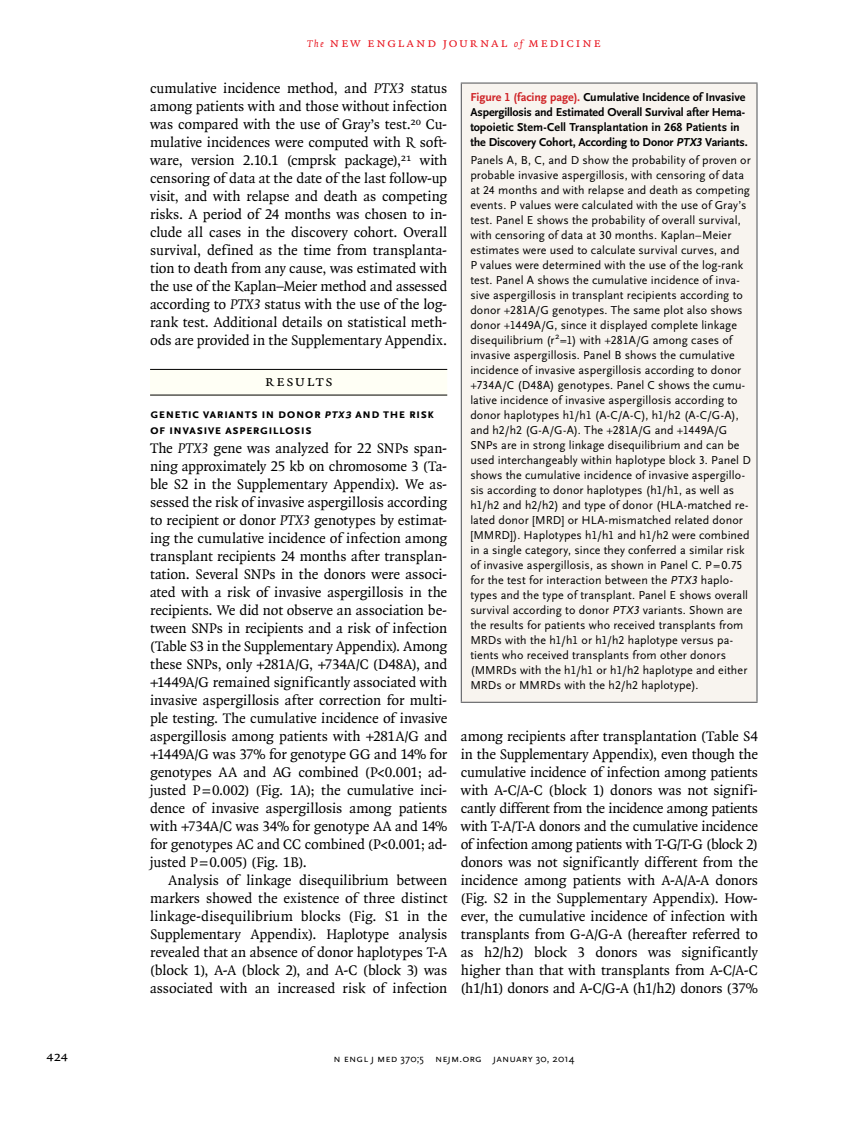
<style>
.page{position:relative;width:851px;height:1134px;background:#fff}
.page>*{position:absolute;margin:0;border:0;box-sizing:border-box;transform-origin:0 0}
.t1{font:15.75px "OTNEJM Quadraat Small Cap";letter-spacing:.09em;color:#000}
.t2{font:15px/18px "OTNEJM Quadraat";letter-spacing:-.005em;color:#000;text-align:justify}
.t3{font:14.25px "OTNEJM Quadraat Cap";color:#000}
.t4{font:700 13.5px/15.8px "OTNEJM Scala Sans Small LF Cap";letter-spacing:.02em;color:#000}
.t5{font:13.5px "OTNEJM Quadraat Cap";letter-spacing:.11em;color:#e81620}
.t6{font:12px/15px "OTNEJM Scala Sans LF";letter-spacing:.01em;color:#000}
.t7{font:700 12px/15px "OTNEJM Scala Sans LF";letter-spacing:-.01em;color:#000}
.t8{font:10.8px "OTNEJM Scala Sans LF Cap";letter-spacing:.01em;color:#000}
.s1{font-family:"OTNEJM Quadraat";font-style:italic;font-size:10.5px}
.s2{font-style:italic}
.s3{color:#cf2226}
.s4{font-family:"OTNEJM Scala Sans OSF"}
</style>
<div class="page">
<div style="left:150px;top:369px;width:297px;height:27px;background:#fffff5"></div>
<hr style="left:150px;top:369px;width:297px;height:1px;background:#000">
<hr style="left:150px;top:395px;width:297px;height:1px;background:#000">
<div style="left:461px;top:83px;width:296px;height:619px;background:#f8f4ef"></div>
<hr style="left:460px;top:82px;width:297px;height:2px;background:#606265">
<hr style="left:460px;top:84px;width:2px;height:618px;background:#606265">
<hr style="left:756px;top:84px;width:1px;height:618px;background:#606265">
<hr style="left:460px;top:702px;width:297px;height:1px;background:#606265">
<p class="t5" style="left:307px;top:35px;width:295px"><span class="s1">The</span> new england journal <span class="s1">of</span> medicine</p>
<p class="t2" style="left:150px;top:79px;width:299px">cumulative incidence method, and <span class="s2">PTX3</span> status among patients with and those without infection was compared with the use of Gray’s test.<sup>20</sup> Cu&shy;mulative incidences were computed with R soft&shy;ware, version 2.10.1 (cmprsk package),<sup>21</sup> with censoring of data at the date of the last follow-up visit, and with relapse and death as competing risks. A period of 24 months was chosen to in&shy;clude all cases in the discovery cohort. Overall survival, defined as the time from transplanta&shy;tion to death from any cause, was estimated with the use of the Kaplan–Meier method and assessed according to <span class="s2">PTX3</span> status with the use of the log&shy;rank test. Additional details on statistical meth&shy;ods are provided in the Supplementary Appendix.</p>
<p class="t1" style="left:265px;top:371px;width:69px">Results</p>
<p class="t4" style="left:150px;top:406px;width:286px">Genetic Variants in Donor <span class="s2">PTX3</span> and the Risk of Invasive Aspergillosis</p>
<p class="t2" style="left:150px;top:439px;width:299px">The <span class="s2">PTX3</span> gene was analyzed for 22 SNPs span&shy;ning approximately 25 kb on chromosome 3 (Ta&shy;ble S2 in the Supplementary Appendix). We as&shy;sessed the risk of invasive aspergillosis according to recipient or donor <span class="s2">PTX3</span> genotypes by estimat&shy;ing the cumulative incidence of infection among transplant recipients 24 months after transplan&shy;tation. Several SNPs in the donors were associ&shy;ated with a risk of invasive aspergillosis in the recipients. We did not observe an association be&shy;tween SNPs in recipients and a risk of infection (Table S3 in the Supplementary Appendix). Among these SNPs, only +281A/G, +734A/C (D48A), and +1449A/G remained significantly associated with invasive aspergillosis after correction for multi&shy;ple testing. The cumulative incidence of invasive aspergillosis among patients with +281A/G and +1449A/G was 37% for genotype GG and 14% for genotypes AA and AG combined (P&lt;0.001; ad&shy;justed P=0.002) (Fig. 1A); the cumulative inci&shy;dence of invasive aspergillosis among patients with +734A/C was 34% for genotype AA and 14% for genotypes AC and CC combined (P&lt;0.001; ad&shy;justed P=0.005) (Fig. 1B).</p>
<p class="t2" style="left:150px;top:871px;width:299px;text-indent:18px">Analysis of linkage disequilibrium between markers showed the existence of three distinct linkage-disequilibrium blocks (Fig. S1 in the Supplementary Appendix). Haplotype analysis revealed that an absence of donor haplotypes T-A (block 1), A-A (block 2), and A-C (block 3) was associated with an increased risk of infection</p>
<p class="t7" style="left:470px;top:90px;width:279px"><span class="s3">Figure 1 (facing page).</span> Cumulative Incidence of Invasive Aspergillosis and Estimated Overall Survival after Hema&shy;topoietic Stem-Cell Transplantation in 268 Patients in the Discovery Cohort, According to Donor <span class="s2">PTX3</span> Variants.</p>
<p class="t6" style="left:470px;top:153px;width:282px">Panels A, B, C, and D show the probability of proven or probable invasive aspergillosis, with censoring of data at 24 months and with relapse and death as competing events. P values were calculated with the use of Gray’s test. Panel E shows the probability of overall survival, with censoring of data at 30 months. Kaplan–Meier estimates were used to calculate survival curves, and<br>P values were determined with the use of the log-rank test. Panel A shows the cumulative incidence of inva&shy;sive aspergillosis in transplant recipients according to donor +281A/G genotypes. The same plot also shows donor +1449A/G, since it displayed complete linkage disequilibrium (r<sup>2</sup>=1) with +281A/G among cases of invasive aspergillosis. Panel B shows the cumulative incidence of invasive aspergillosis according to donor +734A/C (D48A) genotypes. Panel C shows the cumu&shy;lative incidence of invasive aspergillosis according to donor haplotypes h1/h1 (A-C/A-C), h1/h2 (A-C/G-A), and h2/h2 (G-A/G-A). The +281A/G and +1449A/G SNPs are in strong linkage disequilibrium and can be used interchangeably within haplotype block 3. Panel D shows the cumulative incidence of invasive aspergillo&shy;sis according to donor haplotypes (h1/h1, as well as h1/h2 and h2/h2) and type of donor (HLA-matched re&shy;lated donor [MRD] or HLA-mismatched related donor [MMRD]). Haplotypes h1/h1 and h1/h2 were combined in a single category, since they conferred a similar risk of invasive aspergillosis, as shown in Panel C. P=0.75 for the test for interaction between the <span class="s2">PTX3</span> haplo&shy;types and the type of transplant. Panel E shows overall survival according to donor <span class="s2">PTX3</span> variants. Shown are the results for patients who received transplants from MRDs with the h1/h1 or h1/h2 haplotype versus pa&shy;tients who received transplants from other donors (MMRDs with the h1/h1 or h1/h2 haplotype and either MRDs or MMRDs with the h2/h2 haplotype).</p>
<p class="t2" style="left:460px;top:727px;width:299px">among recipients after transplantation (Table S4 in the Supplementary Appendix), even though the cumulative incidence of infection among patients with A-C/A-C (block 1) donors was not signifi&shy;cantly different from the incidence among patients with T-A/T-A donors and the cumulative incidence of infection among patients with T-G/T-G (block 2) donors was not significantly different from the incidence among patients with A-A/A-A donors (Fig. S2 in the Supplementary Appendix). How&shy;ever, the cumulative incidence of infection with transplants from G-A/G-A (hereafter referred to as h2/h2) block 3 donors was significantly higher than that with transplants from A-C/A-C (h1/h1) donors and A-C/G-A (h1/h2) donors (37%</p>
<p class="t3" style="left:46px;top:1048px;width:23px">424</p>
<p class="t8" style="left:333px;top:1053px;width:242px">n engl j med <span class="s4">370;5</span> nejm.org january <span class="s4">30</span>, <span class="s4">2014</span></p>
</div>
